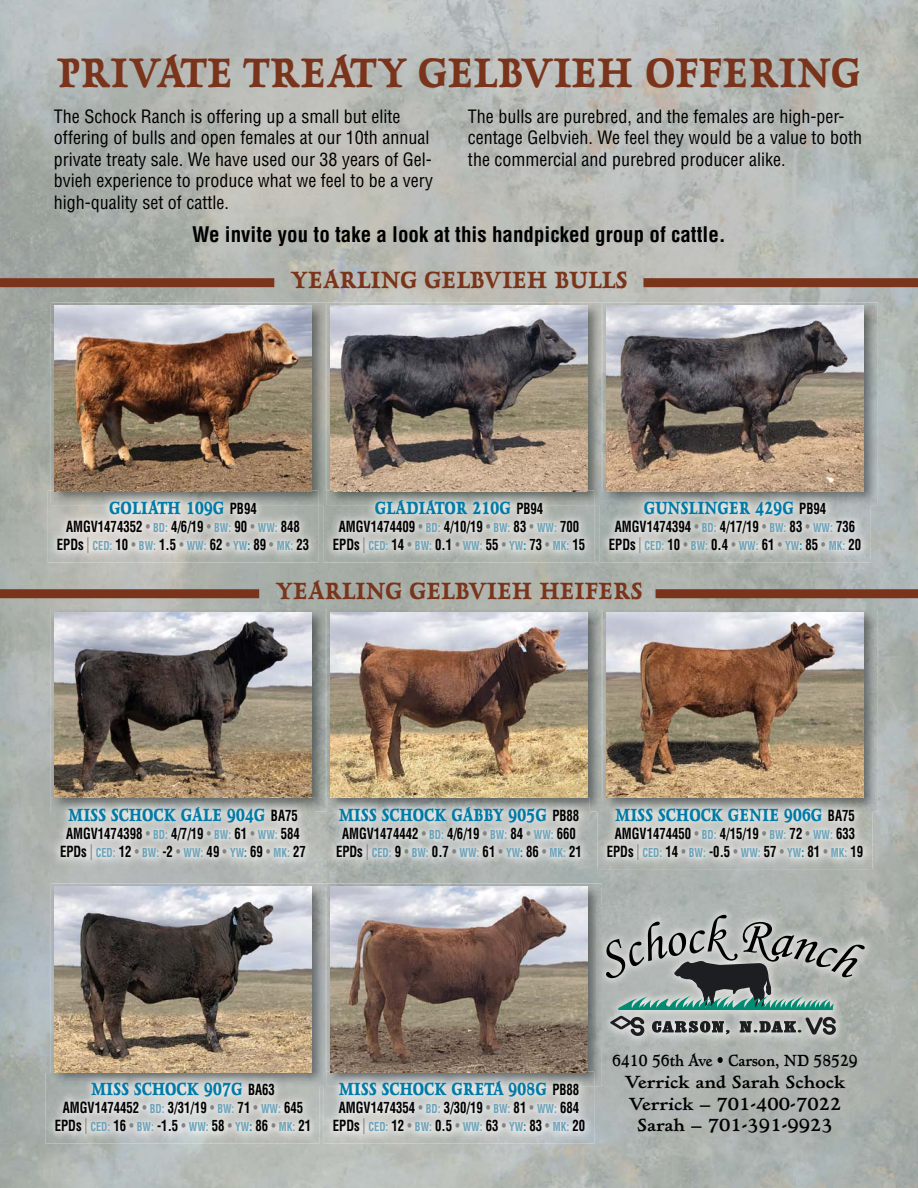
<style>
.page{position:relative;width:918px;height:1188px;background:#fff}
.page>*{position:absolute;margin:0;border:0;box-sizing:border-box;transform-origin:0 0}
.t1{font:800 42px "Hadriano";color:#7a341b;scale:.85 1}
.t2{font:800 24px "Hadriano";color:#7a341b;scale:.85 1}
.t3{font:700 condensed 21px "Helvetica";color:#000}
.t4{font:condensed 18px/21.6px "Helvetica";color:#000}
.t5{font:800 condensed 18px "Hadriano";color:#007aa6;scale:.85 1}
.t6{font:700 18px/21.6px "Hadriano";color:#000;text-align:center}
.t7{font:700 16.5px "Hadriano";color:#000;scale:.85 1}
.t8{font:700 condensed 15px/18px "Helvetica";color:#000;text-align:center;scale:.85 1}
.t9{font:700 condensed 12px "Helvetica";color:#6aa1b8;scale:.85 1}
.s1{font-family:"Helvetica";font-weight:700;font-size:15px;color:#000}
.s2{font-weight:400;color:#808285}
.s3{font-size:12px;color:#6aa1b8}
.s4{font-size:21px;color:#808285}
.s5{font-size:12px;color:#007aa6}
.s6{font-size:15px;color:#000}
.s7{font-weight:400;font-size:15px;color:#808285}
.s8{color:#007aa6}
</style>
<div class="page">
<img style="left:0;top:0;width:918px;height:1188px">
<img style="left:51px;top:302px;width:827px;height:203px">
<img style="left:54px;top:305px;width:258px;height:186px">
<img style="left:48px;top:491px;width:270px;height:72px">
<img style="left:51px;top:491px;width:267px;height:14px">
<img style="left:330px;top:305px;width:258px;height:186px">
<img style="left:324px;top:491px;width:270px;height:72px">
<svg style="left:324px;top:491px;width:2px;height:14px"></svg>
<img style="left:327px;top:491px;width:267px;height:14px">
<img style="left:606px;top:305px;width:258px;height:186px">
<img style="left:600px;top:492px;width:270px;height:71px">
<svg style="left:600px;top:492px;width:2px;height:13px"></svg>
<img style="left:603px;top:492px;width:267px;height:13px">
<img style="left:51px;top:609px;width:827px;height:203px">
<img style="left:54px;top:612px;width:258px;height:185px">
<img style="left:51px;top:797px;width:264px;height:72px">
<img style="left:330px;top:612px;width:258px;height:185px">
<img style="left:327px;top:797px;width:263px;height:72px">
<img style="left:606px;top:612px;width:258px;height:186px">
<img style="left:598px;top:799px;width:274px;height:70px">
<svg style="left:598px;top:799px;width:4px;height:13px"></svg>
<img style="left:603px;top:799px;width:269px;height:13px">
<img style="left:51px;top:883px;width:551px;height:203px">
<img style="left:54px;top:886px;width:258px;height:186px">
<img style="left:46px;top:1073px;width:273px;height:71px">
<img style="left:51px;top:1073px;width:268px;height:13px">
<img style="left:330px;top:886px;width:258px;height:186px">
<img style="left:324px;top:1072px;width:270px;height:72px">
<svg style="left:324px;top:1072px;width:2px;height:14px"></svg>
<img style="left:327px;top:1072px;width:267px;height:14px">
<img style="left:597px;top:905px;width:277px;height:141px">
<svg style="left:652px;top:1016px;width:184px;height:19px"></svg>
<svg style="left:610px;top:1016px;width:35px;height:20px"></svg>
<svg style="left:606px;top:915px;width:259px;height:95px"></svg>
<div style="left:0;top:278px;width:274px;height:9px;background:#7a341b"></div>
<div style="left:644px;top:278px;width:274px;height:9px;background:#7a341b"></div>
<div style="left:0;top:589px;width:259px;height:9px;background:#7a341b"></div>
<div style="left:656px;top:589px;width:262px;height:9px;background:#7a341b"></div>
<h1 class="t1" style="left:57px;top:58px;width:947px">PRIVATE TREATY GELBVIEH OFFERING</h1>
<p class="t4" style="left:54px;top:106px;width:381px">The Schock Ranch is offering up a small but elite offering of bulls and open females at our 10th annual private treaty sale. We have used our 38 years of Gel&shy;bvieh experience to produce what we feel to be a very high-quality set of cattle.</p>
<p class="t4" style="left:468px;top:106px;width:396px">The bulls are purebred, and the females are high-per&shy;centage Gelbvieh. We feel they would be a value to both the commercial and purebred producer alike.</p>
<h3 class="t3" style="left:192px;top:223px;width:535px">We invite you to take a look at this handpicked group of cattle.</h3>
<h2 class="t2" style="left:291px;top:271px;width:398px">YEARLING GELBVIEH BULLS</h2>
<p class="t5" style="left:109px;top:501px;width:175px">GOLIATH 109G <span class="s1">PB94</span></p>
<p class="t8" style="left:57px;top:518px;width:298px">AMGV1474352 <span class="s2">•</span> <span class="s3">BD:</span> 4/6/19 <span class="s2">•</span> <span class="s3">BW:</span> 90 <span class="s2">•</span> <span class="s3">WW:</span> 848<br>EPDs <span class="s4">|</span> <span class="s3">CED:</span> 10 <span class="s2">•</span> <span class="s3">BW:</span> 1.5 <span class="s2">•</span> <span class="s3">WW:</span> 62 <span class="s2">•</span> <span class="s3">YW</span><span class="s5">:</span> 89 <span class="s2">•</span> <span class="s3">MK:</span> 23</p>
<p class="t5" style="left:375px;top:501px;width:200px">GLADIATOR 210G <span class="s1">PB94</span></p>
<p class="t8" style="left:333px;top:518px;width:298px">AMGV1474409 <span class="s2">•</span> <span class="s3">BD:</span> 4/10/19 <span class="s2">•</span> <span class="s3">BW:</span> 83 <span class="s2">•</span> <span class="s3">WW:</span> 700<br>EPDs <span class="s4">|</span> <span class="s3">CED:</span> 14 <span class="s2">•</span> <span class="s3">BW:</span> 0.1 <span class="s2">•</span> <span class="s3">WW:</span> 55 <span class="s2">•</span> <span class="s3">YW</span><span class="s5">:</span> 73 <span class="s2">•</span> <span class="s3">MK:</span> 15</p>
<p class="t5" style="left:644px;top:501px;width:216px">GUNSLINGER 429G <span class="s1">PB94</span></p>
<p class="t8" style="left:609px;top:518px;width:298px">AMGV1474394 <span class="s2">•</span> <span class="s3">BD:</span> 4/17/19 <span class="s2">•</span> <span class="s3">BW:</span> 83 <span class="s2">•</span> <span class="s3">WW:</span> 736<br>EPDs <span class="s4">|</span> <span class="s3">CED:</span> 10 <span class="s2">•</span> <span class="s3">BW:</span> 0.4 <span class="s2">•</span> <span class="s3">WW:</span> 61 <span class="s2">•</span> <span class="s3">YW</span><span class="s5">:</span> 85 <span class="s2">•</span> <span class="s3">MK:</span> 20</p>
<h2 class="t2" style="left:275px;top:582px;width:434px">YEARLING GELBVIEH HEIFERS</h2>
<p class="t5" style="left:68px;top:808px;width:272px">MISS SCHOCK GALE 904G <span class="s1">BA75</span></p>
<p class="t8" style="left:66px;top:825px;width:277px">AMGV1474398 <span class="s2">•</span> <span class="s3">BD:</span> 4/7/19 <span class="s2">•</span> <span class="s3">BW:</span> 61 <span class="s2">•</span> <span class="s3">WW:</span> 584</p>
<p class="t9" style="left:60px;top:846px;width:291px"><span class="s6">EPDs</span> <span class="s4">|</span> CED: <span class="s6">12</span> <span class="s7">•</span> BW: <span class="s6">-2</span> <span class="s7">•</span> WW: <span class="s6">49</span> <span class="s7">•</span> YW<span class="s8">:</span> <span class="s6">69</span> <span class="s7">•</span> MK: <span class="s6">27</span></p>
<p class="t5" style="left:339px;top:808px;width:285px">MISS SCHOCK GABBY 905G <span class="s1">PB88</span></p>
<p class="t8" style="left:342px;top:825px;width:277px">AMGV1474442 <span class="s2">•</span> <span class="s3">BD:</span> 4/6/19 <span class="s2">•</span> <span class="s3">BW:</span> 84 <span class="s2">•</span> <span class="s3">WW:</span> 660</p>
<p class="t9" style="left:336px;top:846px;width:291px"><span class="s6">EPDs</span> <span class="s4">|</span> CED: <span class="s6">9</span> <span class="s7">•</span> BW: <span class="s6">0.7</span> <span class="s7">•</span> WW: <span class="s6">61</span> <span class="s7">•</span> YW<span class="s8">:</span> <span class="s6">86</span> <span class="s7">•</span> MK: <span class="s6">21</span></p>
<p class="t5" style="left:615px;top:808px;width:284px">MISS SCHOCK GENIE 906G <span class="s1">BA75</span></p>
<p class="t8" style="left:607px;top:825px;width:303px">AMGV1474450 <span class="s2">•</span> <span class="s3">BD:</span> 4/15/19 <span class="s2">•</span> <span class="s3">BW:</span> 72 <span class="s2">•</span> <span class="s3">WW:</span> 633<br>EPDs <span class="s4">|</span> <span class="s3">CED:</span> 14 <span class="s2">•</span> <span class="s3">BW:</span> -0.5 <span class="s2">•</span> <span class="s3">WW:</span> 57 <span class="s2">•</span> <span class="s3">YW</span><span class="s5">:</span> 81 <span class="s2">•</span> <span class="s3">MK:</span> 19</p>
<p class="t5" style="left:91px;top:1082px;width:218px">MISS SCHOCK 907G <span class="s1">BA63</span></p>
<p class="t8" style="left:55px;top:1099px;width:303px">AMGV1474452 <span class="s2">•</span> <span class="s3">BD:</span> 3/31/19 <span class="s2">•</span> <span class="s3">BW:</span> 71 <span class="s2">•</span> <span class="s3">WW:</span> 645<br>EPDs <span class="s4">|</span> <span class="s3">CED:</span> 16 <span class="s2">•</span> <span class="s3">BW:</span> -1.5 <span class="s2">•</span> <span class="s3">WW:</span> 58 <span class="s2">•</span> <span class="s3">YW</span><span class="s5">:</span> 86 <span class="s2">•</span> <span class="s3">MK:</span> 21</p>
<p class="t5" style="left:339px;top:1082px;width:285px">MISS SCHOCK GRETA 908G <span class="s1">PB88</span></p>
<p class="t8" style="left:333px;top:1099px;width:298px">AMGV1474354 <span class="s2">•</span> <span class="s3">BD:</span> 3/30/19 <span class="s2">•</span> <span class="s3">BW:</span> 81 <span class="s2">•</span> <span class="s3">WW:</span> 684<br>EPDs <span class="s4">|</span> <span class="s3">CED:</span> 12 <span class="s2">•</span> <span class="s3">BW:</span> 0.5 <span class="s2">•</span> <span class="s3">WW:</span> 63 <span class="s2">•</span> <span class="s3">YW</span><span class="s5">:</span> 83 <span class="s2">•</span> <span class="s3">MK:</span> 20</p>
<p class="t7" style="left:612px;top:1055px;width:290px">6410 56th Ave • Carson, ND 58529</p>
<p class="t6" style="left:625px;top:1073px;width:222px">Verrick and Sarah Schock<br>Verrick – 701-400-7022<br>Sarah – 701-391-9923</p>
</div>
